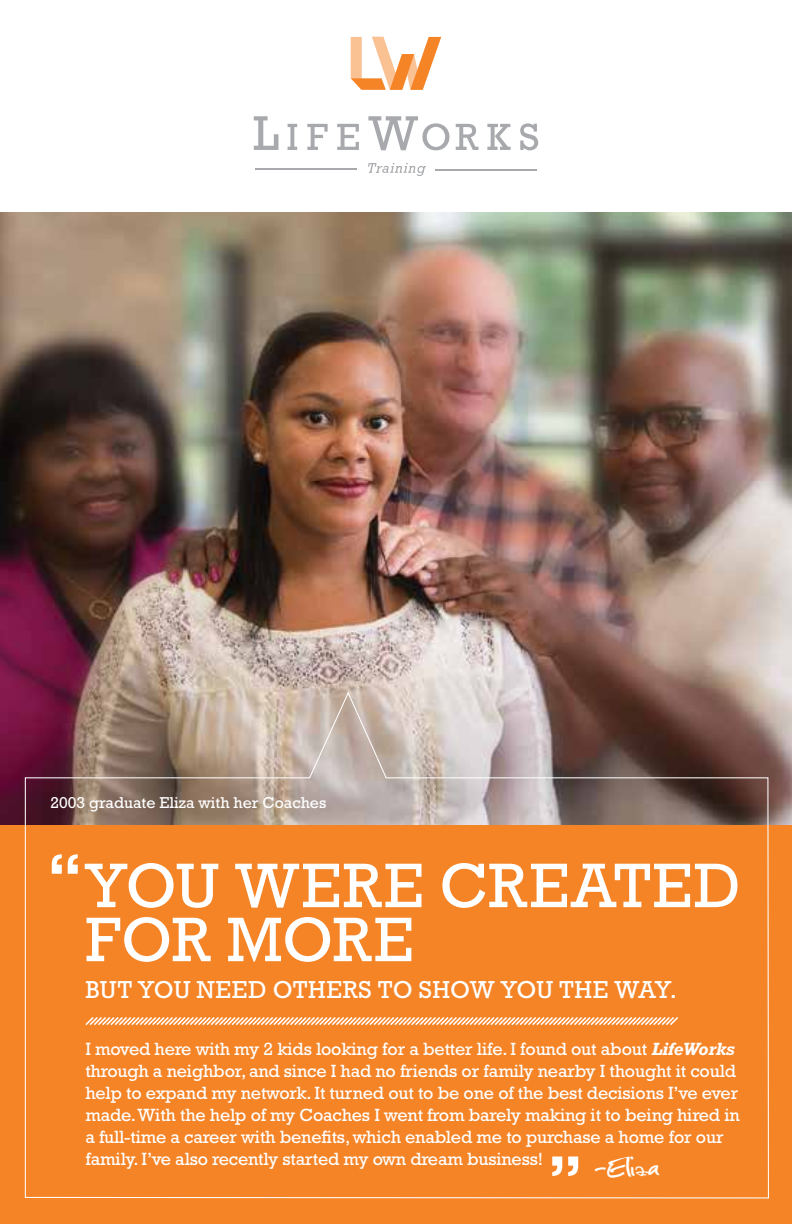
<style>
.page{position:relative;width:792px;height:1224px;background:#fff}
.page>*{position:absolute;margin:0;border:0;box-sizing:border-box;transform-origin:0 0}
.t1{font:64px/54px "Rockwell Std";letter-spacing:.015em;color:#fff}
.t2{font:37.4px "Christopherhand";color:#fff}
.t3{font:25px "Rockwell Std";letter-spacing:.015em;color:#fff}
.t4{font:18px/22px "Rockwell Std";letter-spacing:-.01em;color:#fff}
.t5{font:16px "Rockwell Std";color:#fff}
.s1{font-weight:700;font-style:italic}
</style>
<div class="page">
<img style="left:0;top:212px;width:792px;height:614px">
<div style="left:0;top:826px;width:792px;height:398px;background:#f58427"></div>
<svg style="left:24px;top:690px;width:745px;height:509px"></svg>
<svg style="left:52px;top:854px;width:10px;height:20px"></svg>
<svg style="left:68px;top:854px;width:10px;height:20px"></svg>
<svg style="left:568px;top:1157px;width:10px;height:19px"></svg>
<svg style="left:552px;top:1157px;width:10px;height:19px"></svg>
<svg style="left:254px;top:116px;width:284px;height:34px"></svg>
<svg style="left:368px;top:163px;width:58px;height:13px"></svg>
<hr style="left:255px;top:168px;width:102px;height:2px;background:#a7a9ac">
<hr style="left:435px;top:169px;width:102px;height:1px;background:#a7a9ac">
<svg style="left:351px;top:37px;width:90px;height:53px"></svg>
<p class="t5" style="left:51px;top:793px;width:277px">2003 graduate Eliza with her Coaches</p>
<h1 class="t1" style="left:85px;top:858px;width:657px">YOU WERE CREATED<br>FOR MORE</h1>
<h3 class="t3" style="left:85px;top:975px;width:593px">BUT YOU NEED OTHERS TO SHOW YOU THE WAY.</h3>
<p class="t4" style="left:85px;top:1038px;width:656px">I moved here with my 2 kids looking for a better life. I found out about <span class="s1">LifeWorks </span>through a neighbor, and since I had no friends or family nearby I thought it could help to expand my network. It turned out to be one of the best decisions I’ve ever made. With the help of my Coaches I went from barely making it to being hired in a full-time a career with benefits, which enabled me to purchase a home for our family. I’ve also recently started my own dream business!</p>
<h2 class="t2" style="left:595px;top:1153px;width:64px;rotate:-3deg">-Eliza</h2>
</div>
